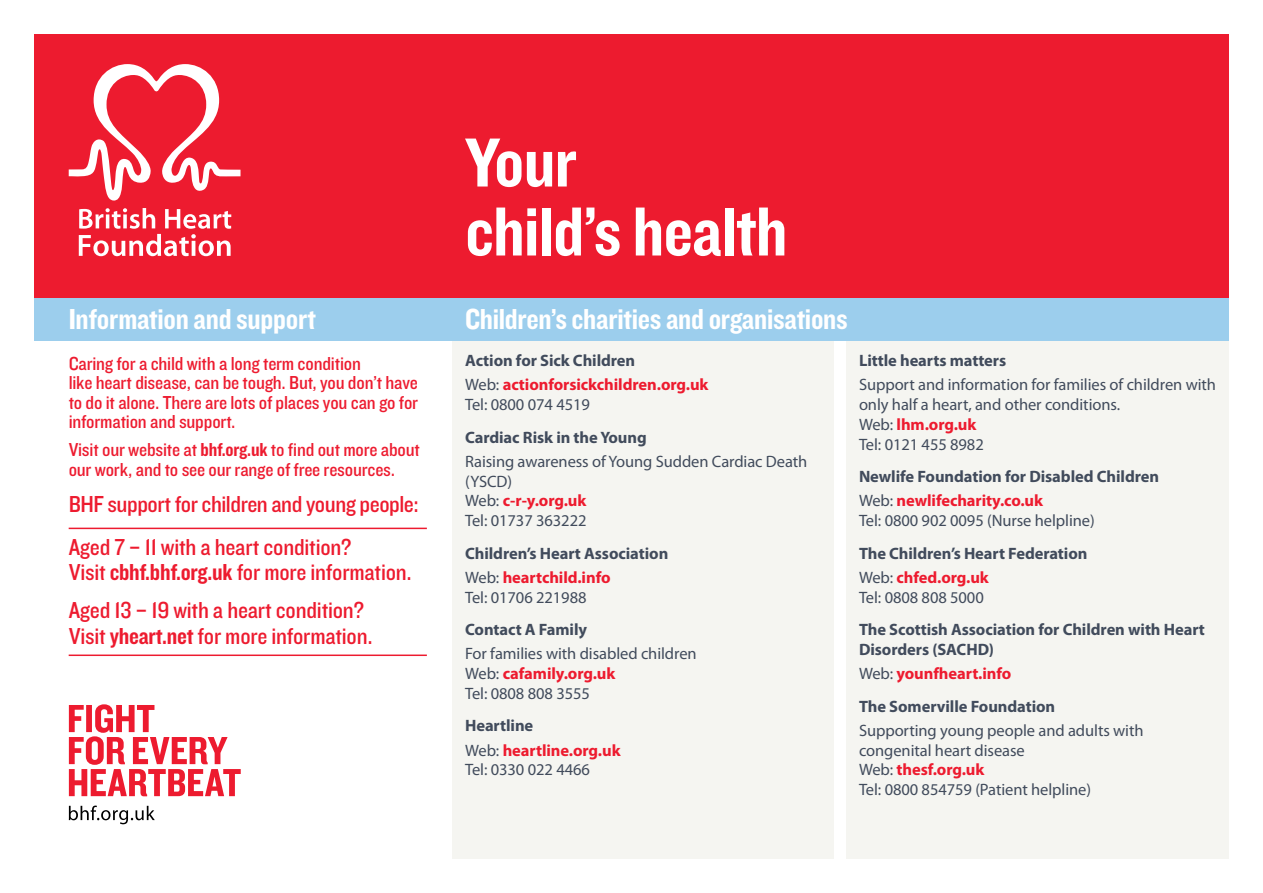
<style>
.page{position:relative;width:1263px;height:893px;background:#fff}
.page>*{position:absolute;margin:0;border:0;box-sizing:border-box;transform-origin:0 0}
.t1{font:72px/69px "Knockout 50 Welterweight";letter-spacing:-.01em;color:#fff}
.t2{font:30px "Knockout 50 Welterweight";letter-spacing:-.01em;color:#fff}
.t3{font:24px/42.5px "Knockout 30 Junior Welterwt";letter-spacing:-.01em;color:#ed1b2f}
.t4{font:19.5px/19.5px "Knockout 30 Junior Welterwt";letter-spacing:-.01em;color:#ed1b2f}
.t5{font:16.5px/19.8px "Myriad Pro";letter-spacing:-.005em;color:#414b5c}
.t6{font:700 16.5px/24px "Myriad Pro";letter-spacing:-.005em;color:#414b5c}
.t7{font:700 16.5px/24px "Myriad Pro";letter-spacing:-.005em;color:#ed1b2f}
.s1{font-family:"Knockout 50 Welterweight"}
.s2{color:#414b5c}
.s3{font-weight:400;color:#414b5c}
.s4{font-weight:700;color:#ed1b2f}
.s5{font-weight:400}
.s6{color:#ed1b2f}
</style>
<div class="page">
<div style="left:34px;top:34px;width:1194px;height:296px;background:#ed1b2f"></div>
<div style="left:452px;top:330px;width:381px;height:529px;background:#f5f5f1"></div>
<div style="left:846px;top:330px;width:383px;height:529px;background:#f5f5f1"></div>
<div style="left:34px;top:299px;width:1195px;height:42px;background:#9cceed"></div>
<svg style="left:69px;top:806px;width:86px;height:18px"></svg>
<svg style="left:69px;top:704px;width:172px;height:92px"></svg>
<svg style="left:69px;top:64px;width:171px;height:137px"></svg>
<svg style="left:79px;top:208px;width:152px;height:48px"></svg>
<hr style="left:69px;top:528px;width:358px;height:1px;background:#ed1b2f">
<hr style="left:69px;top:654px;width:358px;height:2px;background:#ed1b2f">
<h1 class="t1" style="left:465px;top:126px;width:324px">Your<br>child’s health</h1>
<h2 class="t2" style="left:69px;top:300px;width:249px">Information and support</h2>
<h2 class="t2" style="left:465px;top:300px;width:384px">Children’s charities and organisations</h2>
<p class="t4" style="left:69px;top:353px;width:351px">Caring for a child with a long term condition<br>like heart disease, can be tough. But, you don’t have to do it alone. There are lots of places you can go for information and support.</p>
<p class="t4" style="left:69px;top:439px;width:353px">Visit our website at <span class="s1">bhf.org.uk</span> to find out more about our work, and to see our range of free resources.</p>
<h3 class="t3" style="left:69px;top:482px;width:352px">BHF support for children and young people:<br>Aged 7 – 11 with a heart condition?</h3>
<h3 class="t3" style="left:69px;top:552px;width:345px;line-height:38.2px">Visit <span class="s1">cbhf.bhf.org.uk</span> for more information.<br>Aged 13 – 19 with a heart condition?</h3>
<h3 class="t3" style="left:69px;top:614px;width:306px">Visit <span class="s1">yheart.net</span> for more information.</h3>
<p class="t7" style="left:465px;top:348px;width:245px"><span class="s2">Action for Sick Children<br></span><span class="s3">Web:</span> actionforsickchildren.org.uk</p>
<p class="t5" style="left:465px;top:395px;width:126px">Tel: 0800 074 4519</p>
<p class="t6" style="left:465px;top:425px;width:183px">Cardiac Risk in the Young</p>
<p class="t5" style="left:465px;top:451px;width:344px">Raising awareness of Young Sudden Cardiac Death (YSCD)<br>Web: <span class="s4">c-r-y.org.uk<br></span>Tel: 01737 363222</p>
<p class="t6" style="left:465px;top:541px;width:205px">Children’s Heart Association<br><span class="s5">Web:</span> <span class="s6">heartchild.info</span></p>
<p class="t5" style="left:465px;top:587px;width:123px">Tel: 01706 221988</p>
<p class="t6" style="left:465px;top:617px;width:124px">Contact A Family</p>
<p class="t5" style="left:465px;top:644px;width:233px">For families with disabled children<br>Web: <span class="s4">cafamily.org.uk<br></span>Tel: 0808 808 3555</p>
<p class="t7" style="left:465px;top:713px;width:157px"><span class="s2">Heartline<br></span><span class="s3">Web:</span> heartline.org.uk</p>
<p class="t5" style="left:465px;top:760px;width:126px">Tel: 0330 022 4466</p>
<p class="t6" style="left:859px;top:348px;width:149px">Little hearts matters</p>
<p class="t5" style="left:859px;top:375px;width:359px">Support and information for families of children with only half a heart, and other conditions.<br>Web: <span class="s4">lhm.org.uk<br></span>Tel: 0121 455 8982</p>
<p class="t6" style="left:859px;top:464px;width:302px">Newlife Foundation for Disabled Children<br><span class="s5">Web:</span> <span class="s6">newlifecharity.co.uk</span></p>
<p class="t5" style="left:859px;top:511px;width:237px">Tel: 0800 902 0095 (Nurse helpline)</p>
<p class="t6" style="left:859px;top:541px;width:230px">The Children’s Heart Federation<br><span class="s5">Web:</span> <span class="s6">chfed.org.uk</span></p>
<p class="t5" style="left:859px;top:587px;width:126px">Tel: 0808 808 5000</p>
<p class="t6" style="left:859px;top:619px;width:347px;line-height:19.8px">The Scottish Association for Children with Heart<br>Disorders (SACHD)</p>
<p class="t6" style="left:859px;top:657px;width:198px;line-height:32.5px"><span class="s5">Web:</span> <span class="s6">younfheart.info<br></span>The Somerville Foundation</p>
<p class="t5" style="left:859px;top:720px;width:286px">Supporting young people and adults with congenital heart disease<br>Web: <span class="s4">thesf.org.uk<br></span>Tel: 0800 854759 (Patient helpline)</p>
</div>
